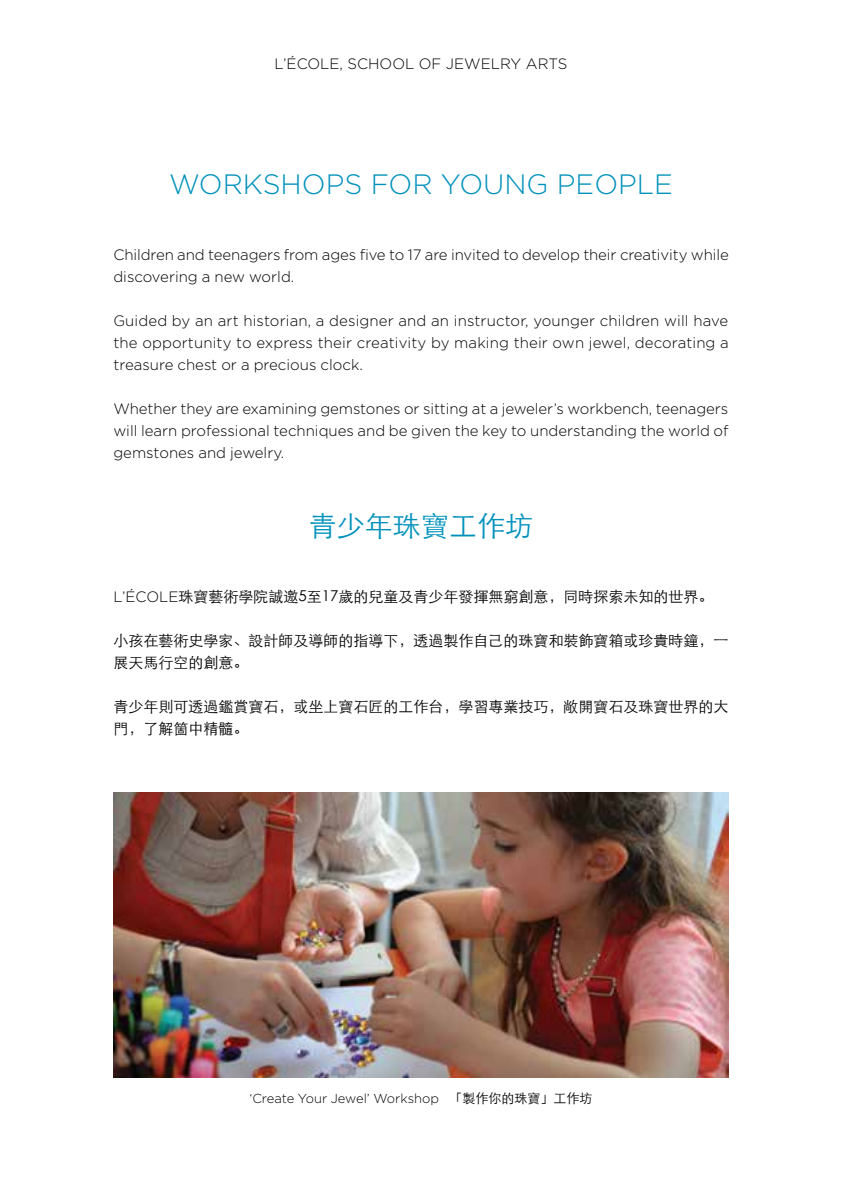
<style>
.page{position:relative;width:842px;height:1191px;background:#fff}
.page>*{position:absolute;margin:0;border:0;box-sizing:border-box;transform-origin:0 0}
.t1{font:300 28px "Gotham";color:#0091bb}
.t2{font:300 28px "ST Heiti SC";color:#0091bb}
.t3{font:300 15px/22px "Gotham";color:#000;text-align:justify}
.t4{font:300 15px/22px "ST Heiti SC";color:#000}
.t5{font:300 13px "Gotham";color:#000}
.s1{font-family:"Gotham"}
.s2{font-family:"ST Heiti SC"}
</style>
<div class="page">
<img style="left:113px;top:792px;width:616px;height:285px">
<p class="t3" style="left:274px;top:52px;width:294px">L’ÉCOLE, SCHOOL OF JEWELRY ARTS</p>
<h1 class="t1" style="left:169px;top:167px;width:505px">WORKSHOPS FOR YOUNG PEOPLE</h1>
<p class="t3" style="left:113px;top:243px;width:617px">Children and teenagers from ages five to 17 are invited to develop their creativity while discovering a new world.</p>
<p class="t3" style="left:113px;top:309px;width:617px">Guided by an art historian, a designer and an instructor, younger children will have the opportunity to express their creativity by making their own jewel, decorating a treasure chest or a precious clock.</p>
<p class="t3" style="left:113px;top:397px;width:617px">Whether they are examining gemstones or sitting at a jeweler’s workbench, teenagers will learn professional techniques and be given the key to understanding the world of gemstones and jewelry.</p>
<h1 class="t2" style="left:309px;top:501px;width:226px">青少年珠寶工作坊</h1>
<p class="t4" style="left:113px;top:584px;width:601px"><span class="s1">L’ÉCOLE</span>珠寶藝術學院誠邀5至17歲的兒童及青少年發揮無窮創意，同時探索未知的世界。</p>
<p class="t4" style="left:113px;top:628px;width:616px">小孩在藝術史學家、設計師及導師的指導下，透過製作自己的珠寶和裝飾寶箱或珍貴時鐘，一展天馬行空的創意。</p>
<p class="t4" style="left:113px;top:694px;width:616px">青少年則可透過鑑賞寶石，或坐上寶石匠的工作台，學習專業技巧，敞開寶石及珠寶世界的大門，了解箇中精髓。</p>
<p class="t5" style="left:249px;top:1090px;width:345px">‘Create Your Jewel’ Workshop <span class="s2">「製作你的珠寶」工作坊</span></p>
</div>
